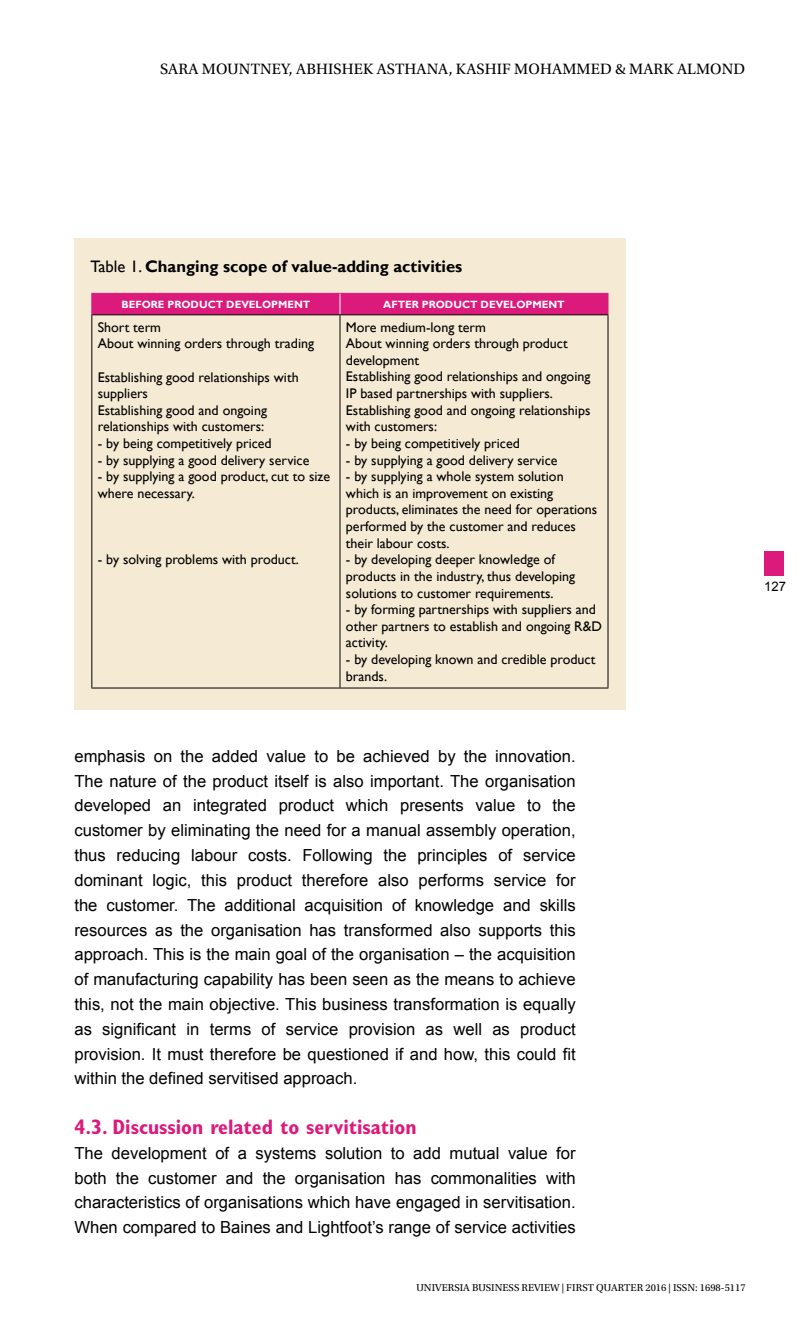
<style>
.page{position:relative;width:809px;height:1340px;background:#fff}
.page>*{position:absolute;margin:0;border:0;box-sizing:border-box;transform-origin:0 0}
.t1{font:700 condensed 21px "Gill Sans Std";color:#dc1a7c}
.t2{font:16.62px/24.8px "Arial";color:#000;text-align:justify}
.t3{font:700 16.62px "Gill Sans";color:#000}
.t4{font:15.75px "Utopia Std";letter-spacing:.01em;color:#000}
.t5{font:14px/16.6px "Gill Sans";color:#000}
.t6{font:13.12px "Arial";color:#000}
.t7{font:10.5px "Utopia Std";color:#000}
.t8{font:700 10.5px "Gill Sans";color:#fff}
.s1{font-weight:400}
</style>
<div class="page">
<div style="left:764px;top:551px;width:20px;height:24px;background:#dc1a7c"></div>
<div style="left:74px;top:238px;width:552px;height:472px;background:#f5ead4"></div>
<hr style="left:91px;top:315px;width:1px;height:372px;background:#000">
<hr style="left:339px;top:315px;width:1px;height:372px;background:#000">
<hr style="left:607px;top:315px;width:1px;height:372px;background:#000">
<hr style="left:91px;top:687px;width:249px;height:1px;background:#000">
<hr style="left:340px;top:687px;width:268px;height:1px;background:#000">
<svg style="left:91px;top:293px;width:517px;height:22px;background:#d51a78"></svg>
<p class="t4" style="left:160px;top:60px;width:586px">SARA MOUNTNEY, ABHISHEK ASTHANA, KASHIF MOHAMMED &amp; MARK ALMOND</p>
<p class="t3" style="left:91px;top:257px;width:373px"><span class="s1">Table 1.</span> Changing scope of value-adding activities</p>
<p class="t8" style="left:121px;top:298px;width:191px">BEFORE PRODUCT DEVELOPMENT</p>
<p class="t8" style="left:383px;top:298px;width:183px">AFTER PRODUCT DEVELOPMENT</p>
<p class="t5" style="left:98px;top:319px;width:218px">Short term<br>About winning orders through trading</p>
<p class="t5" style="left:98px;top:369px;width:202px">Establishing good relationships with suppliers<br>Establishing good and ongoing relationships with customers:</p>
<p class="t5" style="left:98px;top:435px;width:175px">- by being competitively priced</p>
<p class="t5" style="left:98px;top:452px;width:213px">- by supplying a good delivery service</p>
<p class="t5" style="left:98px;top:468px;width:234px">- by supplying a good product, cut to size where necessary.</p>
<p class="t5" style="left:346px;top:319px;width:246px">More medium-long term<br>About winning orders through product development<br>Establishing good relationships and ongoing<br>IP based partnerships with suppliers.<br>Establishing good and ongoing relationships with customers:</p>
<p class="t5" style="left:346px;top:435px;width:175px">- by being competitively priced</p>
<p class="t5" style="left:346px;top:452px;width:213px">- by supplying a good delivery service</p>
<p class="t5" style="left:346px;top:468px;width:253px">- by supplying a whole system solution which is an improvement on existing products, eliminates the need for operations performed by the customer and reduces their labour costs.</p>
<p class="t5" style="left:346px;top:551px;width:231px">- by developing deeper knowledge of products in the industry, thus developing solutions to customer requirements.</p>
<p class="t5" style="left:346px;top:601px;width:257px">- by forming partnerships with suppliers and other partners to establish and ongoing R&amp;D activity.</p>
<p class="t5" style="left:346px;top:651px;width:251px">- by developing known and credible product brands.</p>
<p class="t5" style="left:98px;top:551px;width:202px">- by solving problems with product.</p>
<p class="t6" style="left:764px;top:577px;width:23px">127</p>
<p class="t2" style="left:74px;top:743px;width:503px">emphasis on the added value to be achieved by the innovation.<br>The nature of the product itself is also important. The organisation developed an integrated product which presents value to the customer by eliminating the need for a manual assembly operation, thus reducing labour costs. Following the principles of service dominant logic, this product therefore also performs service for the customer. The additional acquisition of knowledge and skills resources as the organisation has transformed also supports this approach. This is the main goal of the organisation – the acquisition of manufacturing capability has been seen as the means to achieve this, not the main objective. This business transformation is equally as significant in terms of service provision as well as product provision. It must therefore be questioned if and how, this could fit within the defined servitised approach.</p>
<p class="t1" style="left:74px;top:1114px;width:344px">4.3. Discussion related to servitisation</p>
<p class="t2" style="left:74px;top:1140px;width:503px">The development of a systems solution to add mutual value for both the customer and the organisation has commonalities with characteristics of organisations which have engaged in servitisation.<br>When compared to Baines and Lightfoot’s range of service activities</p>
<p class="t7" style="left:416px;top:1281px;width:330px">UNIVERSIA BUSINESS REVIEW | FIRST QUARTER 2016 | ISSN: 1698-5117</p>
</div>
